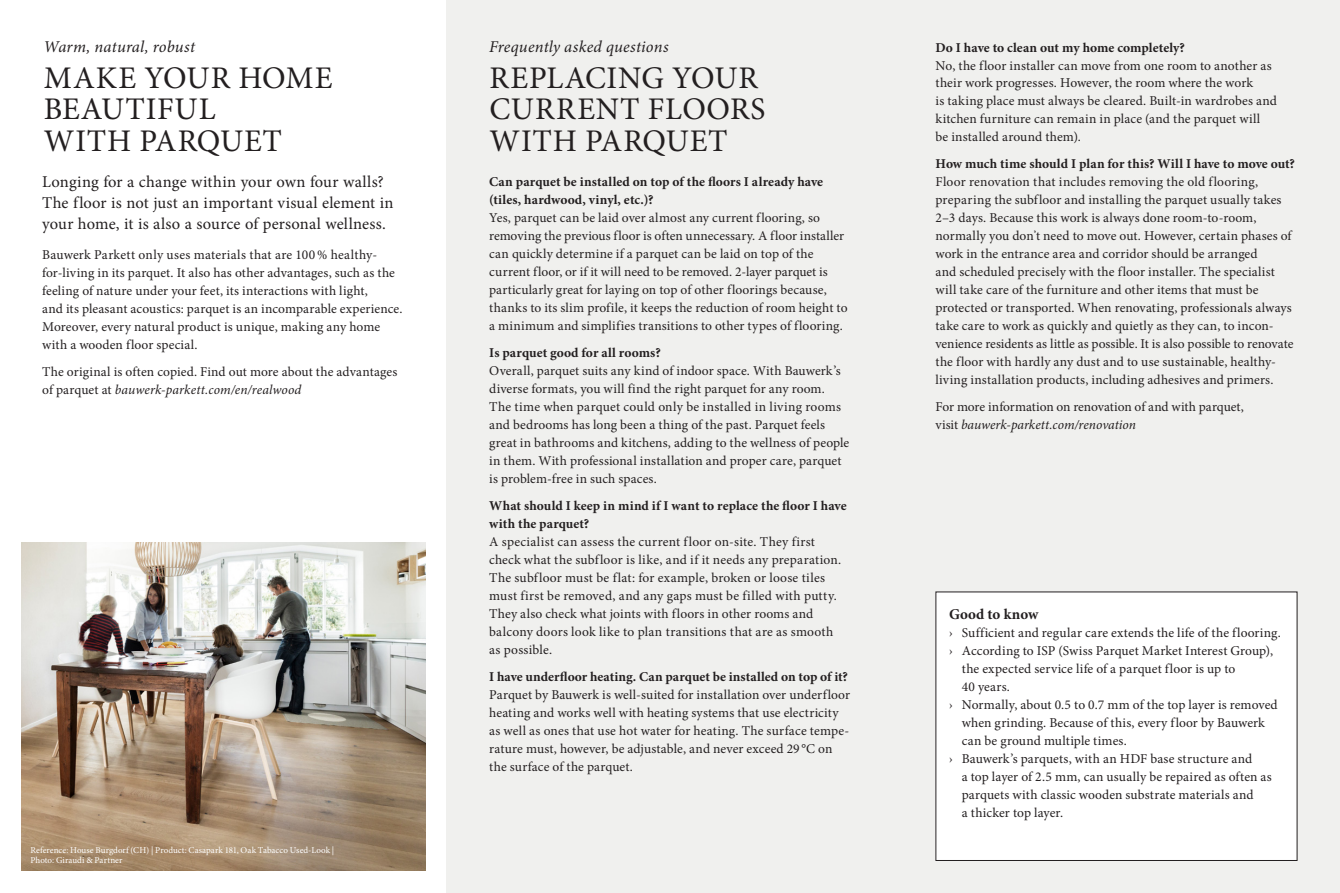
<style>
.page{position:relative;width:1340px;height:893px;background:#fff}
.page>*{position:absolute;margin:0;border:0;box-sizing:border-box;transform-origin:0 0}
.t1{font:31.5px/31.5px "Minion Pro";letter-spacing:.02em;color:#231f20}
.t2{font:16.5px/21px "Minion Pro";letter-spacing:.01em;color:#231f20}
.t3{font:italic 16.5px "Minion Pro";letter-spacing:.01em;color:#231f20}
.t4{font:700 15px "Minion Pro";letter-spacing:.005em;color:#231f20}
.t5{font:13.5px/18px "Minion Pro";letter-spacing:.01em;color:#231f20}
.t6{font:700 13.5px/18px "Minion Pro";letter-spacing:.005em;color:#231f20}
.t7{font:13.5px/18px "Minion Pro";letter-spacing:-.01em;color:#231f20}
.t8{font:9px/10.5px "Minion Pro";letter-spacing:.005em;color:#fff}
.s1{font-style:italic}
</style>
<div class="page">
<hr style="left:1339px;top:0;width:1px;height:893px;background:#231f20">
<img style="left:21px;top:542px;width:404px;height:328px">
<div style="left:446px;top:0;width:893px;height:893px;background:#f0f0ee"></div>
<div style="left:935px;top:592px;width:361px;height:268px;background:#fff"></div>
<p class="t3" style="left:44px;top:35px;width:153px">Warm, natural, robust</p>
<h1 class="t1" style="left:44px;top:62px;width:290px">MAKE YOUR HOME<br>BEAUTIFUL<br>WITH PARQUET</h1>
<p class="t2" style="left:42px;top:171px;width:353px">Longing for a change within your own four walls?<br>The floor is not just an important visual element in your home, it is also a source of personal wellness.</p>
<p class="t5" style="left:42px;top:245px;width:362px">Bauwerk Parkett only uses materials that are 100% healthy&shy;for-living in its parquet. It also has other advantages, such as the feeling of nature under your feet, its interactions with light,<br>and its pleasant acoustics: parquet is an incomparable experience.<br>Moreover, every natural product is unique, making any home with a wooden floor special.</p>
<p class="t5" style="left:42px;top:362px;width:357px">The original is often copied. Find out more about the advantages of parquet at <span class="s1">bauwerk-parkett.com/en/realwood</span></p>
<p class="t8" style="left:31px;top:844px;width:305px">Reference: House Burgdorf (CH) | Product: Casapark 181, Oak Tabacco Used-Look |<br>Photo: Giraudi &amp; Partner</p>
<p class="t3" style="left:489px;top:35px;width:181px">Frequently asked questions</p>
<h1 class="t1" style="left:489px;top:62px;width:278px">REPLACING YOUR<br>CURRENT FLOORS<br>WITH PARQUET</h1>
<p class="t6" style="left:489px;top:173px;width:335px">Can parquet be installed on top of the floors I already have (tiles, hardwood, vinyl, etc.)?</p>
<p class="t5" style="left:489px;top:209px;width:360px">Yes, parquet can be laid over almost any current flooring, so removing the previous floor is often unnecessary. A floor installer can quickly determine if a parquet can be laid on top of the current floor, or if it will need to be removed. 2-layer parquet is particularly great for laying on top of other floorings because, thanks to its slim profile, it keeps the reduction of room height to a minimum and simplifies transitions to other types of flooring.</p>
<p class="t6" style="left:489px;top:344px;width:173px">Is parquet good for all rooms?</p>
<p class="t5" style="left:489px;top:362px;width:361px">Overall, parquet suits any kind of indoor space. With Bauwerk’s diverse formats, you will find the right parquet for any room.<br>The time when parquet could only be installed in living rooms and bedrooms has long been a thing of the past. Parquet feels great in bathrooms and kitchens, adding to the wellness of people in them. With professional installation and proper care, parquet is problem-free in such spaces.</p>
<p class="t6" style="left:489px;top:497px;width:359px">What should I keep in mind if I want to replace the floor I have with the parquet?</p>
<p class="t5" style="left:489px;top:533px;width:353px">A specialist can assess the current floor on-site. They first check what the subfloor is like, and if it needs any preparation.<br>The subfloor must be flat: for example, broken or loose tiles must first be removed, and any gaps must be filled with putty.<br>They also check what joints with floors in other rooms and balcony doors look like to plan transitions that are as smooth as possible.</p>
<p class="t6" style="left:489px;top:668px;width:360px">I have underfloor heating. Can parquet be installed on top of it?</p>
<p class="t5" style="left:489px;top:686px;width:362px">Parquet by Bauwerk is well-suited for installation over underfloor heating and works well with heating systems that use electricity as well as ones that use hot water for heating. The surface tempe&shy;rature must, however, be adjustable, and never exceed 29 °C on the surface of the parquet.</p>
<p class="t6" style="left:935px;top:38px;width:251px">Do I have to clean out my home completely?</p>
<p class="t5" style="left:935px;top:56px;width:343px">No, the floor installer can move from one room to another as their work progresses. However, the room where the work<br>is taking place must always be cleared. Built-in wardrobes and kitchen furniture can remain in place (and the parquet will<br>be installed around them).</p>
<p class="t6" style="left:935px;top:155px;width:361px">How much time should I plan for this? Will I have to move out?</p>
<p class="t5" style="left:935px;top:173px;width:359px">Floor renovation that includes removing the old flooring, preparing the subfloor and installing the parquet usually takes 2–3 days. Because this work is always done room-to-room, normally you don’t need to move out. However, certain phases of work in the entrance area and corridor should be arranged<br>and scheduled precisely with the floor installer. The specialist will take care of the furniture and other items that must be protected or transported. When renovating, professionals always take care to work as quickly and quietly as they can, to incon&shy;venience residents as little as possible. It is also possible to renovate the floor with hardly any dust and to use sustainable, healthy&shy;living installation products, including adhesives and primers.</p>
<p class="t7" style="left:935px;top:398px;width:310px">For more information on renovation of and with parquet, visit <span class="s1">bauwerk-parkett.com/renovation</span></p>
<p class="t4" style="left:949px;top:603px;width:91px">Good to know</p>
<p class="t5" style="left:949px;top:623px;width:333px">› Sufficient and regular care extends the life of the flooring.</p>
<p class="t5" style="left:949px;top:641px;width:326px">› According to ISP (Swiss Parquet Market Interest Group),</p>
<p class="t5" style="left:961px;top:659px;width:275px">the expected service life of a parquet floor is up to</p>
<p class="t5" style="left:961px;top:677px;width:50px">40 years.</p>
<p class="t5" style="left:949px;top:695px;width:330px">› Normally, about 0.5 to 0.7 mm of the top layer is removed</p>
<p class="t5" style="left:961px;top:713px;width:305px">when grinding. Because of this, every floor by Bauwerk</p>
<p class="t5" style="left:961px;top:731px;width:167px">can be ground multiple times.</p>
<p class="t5" style="left:949px;top:749px;width:305px">› Bauwerk’s parquets, with an HDF base structure and</p>
<p class="t5" style="left:961px;top:767px;width:311px">a top layer of 2.5 mm, can usually be repaired as often as</p>
<p class="t5" style="left:961px;top:785px;width:293px">parquets with classic wooden substrate materials and</p>
<p class="t5" style="left:961px;top:803px;width:103px">a thicker top layer.</p>
</div>
